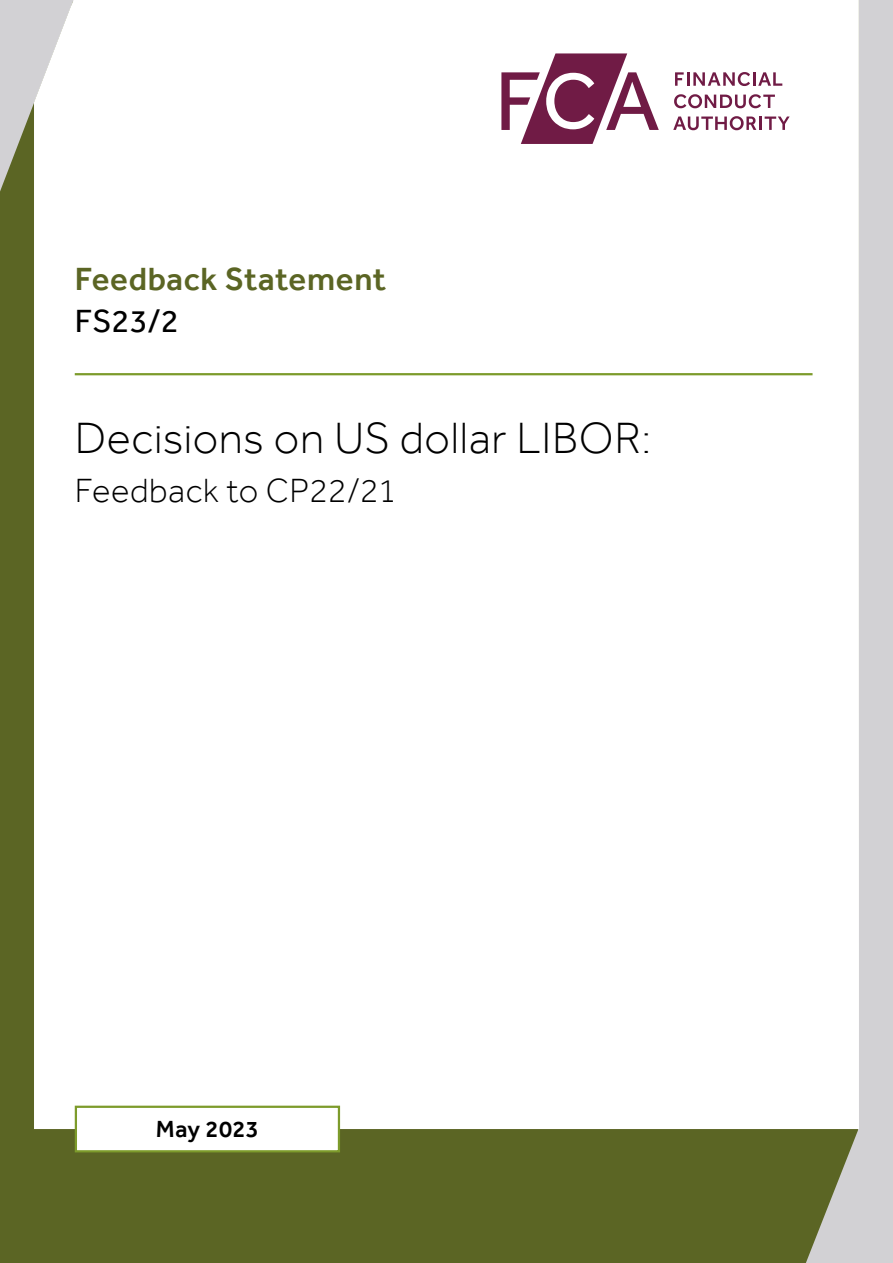
<style>
.page{position:relative;width:893px;height:1263px;background:#d2d1d4}
.page>*{position:absolute;margin:0;border:0;box-sizing:border-box;transform-origin:0 0}
.t1{font:300 45px "Effra";letter-spacing:.015em;color:#000}
.t2{font:300 34.5px "Effra";letter-spacing:.01em;color:#000}
.t3{font:500 33px "Effra";letter-spacing:.02em;color:#5b6524}
.t4{font:33px "Effra";color:#000}
.t5{font:500 24px "Effra";letter-spacing:.015em;color:#000}
</style>
<div class="page">
<div style="left:0;top:103px;width:801px;height:1160px;background:#5b6524"></div>
<div style="left:34px;top:0;width:825px;height:1129px;background:#fff"></div>
<svg style="left:501px;top:53px;width:158px;height:91px;background:#b4889e"></svg>
<svg style="left:675px;top:72px;width:107px;height:14px"></svg>
<svg style="left:674px;top:94px;width:101px;height:14px"></svg>
<svg style="left:673px;top:116px;width:117px;height:14px;background:#caaaba"></svg>
<svg style="left:801px;top:1129px;width:57px;height:134px"></svg>
<hr style="left:75px;top:373px;width:737px;height:2px;background:#7d9b2b">
<div style="left:76px;top:1107px;width:263px;height:44px;background:#fff"></div>
<div style="left:75px;top:1106px;width:265px;height:46px;border:2px solid #7d9b2b"></div>
<p class="t3" style="left:75px;top:259px;width:313px">Feedback Statement</p>
<p class="t4" style="left:75px;top:302px;width:105px">FS23/2</p>
<p class="t1" style="left:75px;top:411px;width:578px">Decisions on US dollar LIBOR:</p>
<p class="t2" style="left:75px;top:470px;width:323px">Feedback to CP22/21</p>
<p class="t5" style="left:156px;top:1115px;width:105px">May 2023</p>
</div>
